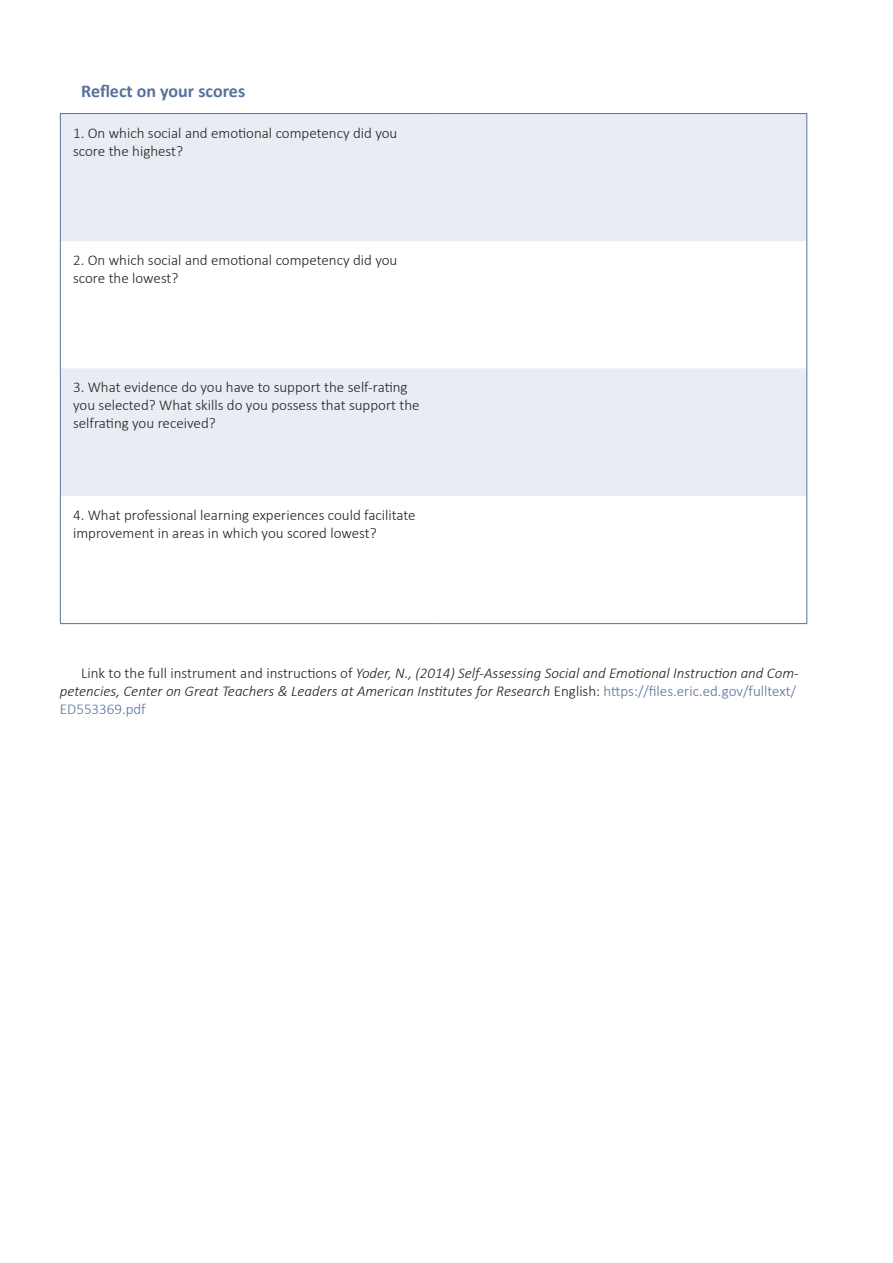
<style>
.page{position:relative;width:893px;height:1263px;background:#fff}
.page>*{position:absolute;margin:0;border:0;box-sizing:border-box;transform-origin:0 0}
.t1{font:700 18px "Calibri";color:#57729e}
.t2{font:300 15px/18px "Calibri";color:#231f20}
.t3{font:italic 300 15px/18px "Calibri";color:#231f20}
.s1{font-style:normal}
.s2{font-style:normal;color:#57729e}
</style>
<div class="page">
<div style="left:61px;top:368px;width:745px;height:128px;background:#e9ecf3"></div>
<hr style="left:60px;top:368px;width:1px;height:128px;background:#57729e">
<hr style="left:806px;top:368px;width:1px;height:128px;background:#57729e">
<hr style="left:60px;top:496px;width:1px;height:127px;background:#57729e">
<hr style="left:806px;top:496px;width:1px;height:127px;background:#57729e">
<hr style="left:60px;top:623px;width:374px;height:1px;background:#57729e">
<hr style="left:434px;top:623px;width:373px;height:1px;background:#57729e">
<div style="left:61px;top:114px;width:745px;height:127px;background:#e9ecf3"></div>
<hr style="left:60px;top:113px;width:374px;height:1px;background:#57729e">
<hr style="left:60px;top:114px;width:1px;height:127px;background:#57729e">
<hr style="left:434px;top:113px;width:373px;height:1px;background:#57729e">
<hr style="left:806px;top:114px;width:1px;height:127px;background:#57729e">
<hr style="left:60px;top:241px;width:1px;height:128px;background:#57729e">
<hr style="left:806px;top:241px;width:1px;height:128px;background:#57729e">
<p class="t1" style="left:81px;top:78px;width:165px">Reflect on your scores</p>
<p class="t2" style="left:73px;top:123px;width:326px">1. On which social and emotional competency did you score the highest?</p>
<p class="t2" style="left:73px;top:251px;width:326px">2. On which social and emotional competency did you score the lowest?</p>
<p class="t2" style="left:73px;top:378px;width:348px">3. What evidence do you have to support the self-rating you selected? What skills do you possess that support the selfrating you received?</p>
<p class="t2" style="left:73px;top:506px;width:344px">4. What professional learning experiences could facilitate improvement in areas in which you scored lowest?</p>
<p class="t3" style="left:60px;top:664px;width:740px;text-indent:21px"><span class="s1">Link to the full instrument and instructions of</span> Yoder, N., (2014) Self-Assessing Social and Emotional Instruction and Com&shy;petencies, Center on Great Teachers &amp; Leaders at American Institutes for Research <span class="s1">English:</span> <span class="s2">https://files.eric.ed.gov/fulltext/<br>ED553369.pdf</span></p>
</div>
